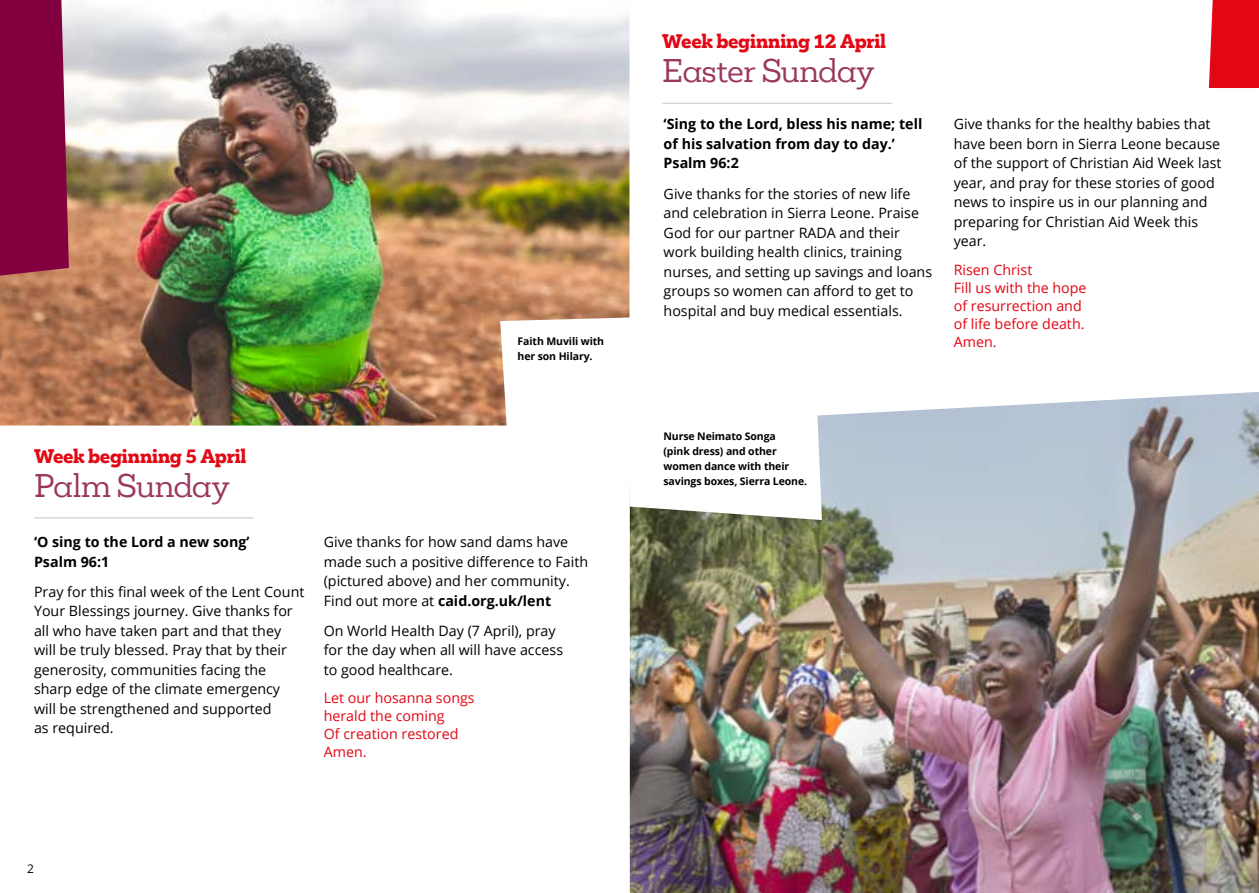
<style>
.page{position:relative;width:1259px;height:893px;background:#fff}
.page>*{position:absolute;margin:0;border:0;box-sizing:border-box;transform-origin:0 0}
.t1{font:30px "Mokoko Trial";letter-spacing:-.025em;color:#9a375e}
.t2{font:800 18px "Mokoko Trial";letter-spacing:-.015em;color:#e30613}
.t3{font:14.25px/19.5px "Open Sans";color:#000}
.t4{font:14.25px/18px "Open Sans";color:#e30613}
.t5{font:700 14.25px/19.5px "Open Sans";color:#000}
.t6{font:12px "Open Sans";color:#000}
.t7{font:700 10.5px/15px "Open Sans";letter-spacing:-.01em;color:#000}
.s1{font-weight:700}
</style>
<div class="page">
<hr style="left:34px;top:517px;width:220px;height:1px;background:#c6c6c6">
<hr style="left:662px;top:103px;width:230px;height:1px;background:#c6c6c6">
<img style="left:0;top:0;width:629px;height:426px">
<svg style="left:0;top:0;width:69px;height:276px;background:#870d47"></svg>
<img style="left:630px;top:392px;width:629px;height:501px">
<svg style="left:628px;top:412px;width:194px;height:108px"></svg>
<div style="left:1209px;top:0;width:50px;height:88px;background:#e30613"></div>
<p class="t7" style="left:517px;top:334px;width:88px">Faith Muvili with her son Hilary.</p>
<p class="t2" style="left:34px;top:444px;width:214px">Week beginning 5 April</p>
<h1 class="t1" style="left:34px;top:465px;width:197px">Palm Sunday</h1>
<p class="t5" style="left:34px;top:532px;width:217px">‘O sing to the Lord a new song’<br>Psalm 96:1</p>
<p class="t3" style="left:34px;top:581px;width:272px">Pray for this final week of the Lent Count Your Blessings journey. Give thanks for all who have taken part and that they will be truly blessed. Pray that by their generosity, communities facing the sharp edge of the climate emergency will be strengthened and supported<br>as required.</p>
<p class="t3" style="left:324px;top:532px;width:266px">Give thanks for how sand dams have made such a positive difference to Faith (pictured above) and her community.<br>Find out more at <span class="s1">caid.org.uk/lent</span></p>
<p class="t3" style="left:324px;top:620px;width:241px">On World Health Day (7 April), pray for the day when all will have access to good healthcare.</p>
<p class="t4" style="left:324px;top:689px;width:152px">Let our hosanna songs herald the coming<br>Of creation restored<br>Amen.</p>
<p class="t6" style="left:27px;top:861px;width:8px">2</p>
<p class="t2" style="left:662px;top:29px;width:225px">Week beginning 12 April</p>
<h1 class="t1" style="left:662px;top:51px;width:214px">Easter Sunday</h1>
<p class="t5" style="left:663px;top:114px;width:260px">‘Sing to the Lord, bless his name; tell of his salvation from day to day.’<br>Psalm 96:2</p>
<p class="t3" style="left:663px;top:183px;width:270px">Give thanks for the stories of new life and celebration in Sierra Leone. Praise God for our partner RADA and their work building health clinics, training nurses, and setting up savings and loans groups so women can afford to get to hospital and buy medical essentials.</p>
<p class="t3" style="left:953px;top:114px;width:269px">Give thanks for the healthy babies that have been born in Sierra Leone because of the support of Christian Aid Week last year, and pray for these stories of good news to inspire us in our planning and preparing for Christian Aid Week this year.</p>
<p class="t4" style="left:953px;top:260px;width:134px">Risen Christ<br>Fill us with the hope of resurrection and of life before death.<br>Amen.</p>
<p class="t7" style="left:663px;top:428px;width:145px">Nurse Neimato Songa<br>(pink dress) and other women dance with their savings boxes, Sierra Leone.</p>
</div>
